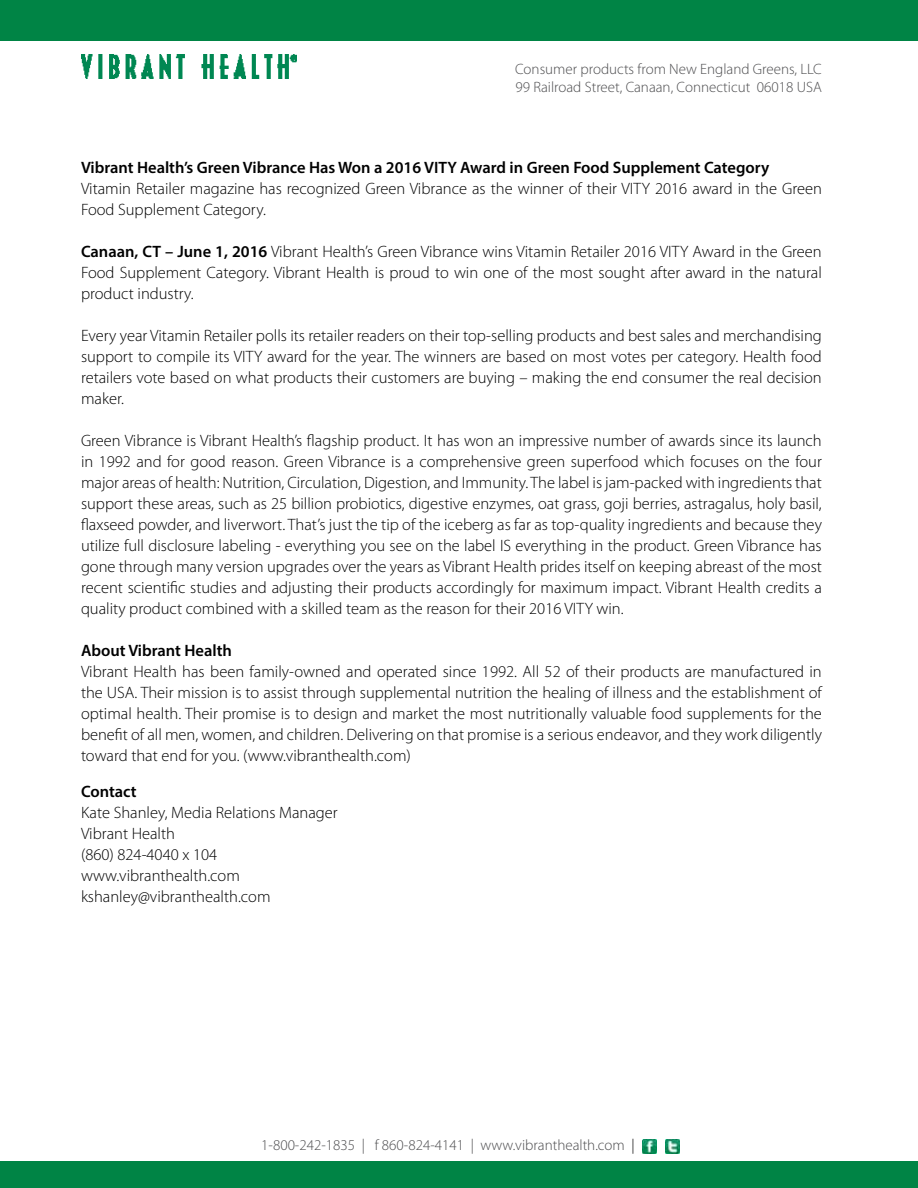
<style>
.page{position:relative;width:918px;height:1188px;background:#fff}
.page>*{position:absolute;margin:0;border:0;box-sizing:border-box;transform-origin:0 0}
.t1{font:300 16.5px/21px "Myriad Pro";color:#000;text-align:justify}
.t2{font:600 16.5px "Myriad Pro";color:#000}
.t3{font:300 15px/18px "Myriad Pro";color:#4d4d4f}
.s1{font-weight:600}
.s2{color:#000}
</style>
<div class="page">
<div style="left:0;top:0;width:918px;height:41px;background:#008445"></div>
<img style="left:81px;top:54px;width:216px;height:25px">
<div style="left:0;top:1161px;width:918px;height:27px;background:#008445"></div>
<img style="left:642px;top:1140px;width:15px;height:14px">
<img style="left:665px;top:1140px;width:15px;height:14px">
<p class="t3" style="left:515px;top:61px;width:308px">Consumer products from New England Greens, LLC<br>99 Railroad Street, Canaan, Connecticut 06018 USA</p>
<p class="t2" style="left:81px;top:157px;width:690px">Vibrant Health’s Green Vibrance Has Won a 2016 VITY Award in Green Food Supplement Category</p>
<p class="t1" style="left:81px;top:178px;width:742px">Vitamin Retailer magazine has recognized Green Vibrance as the winner of their VITY 2016 award in the Green<br>Food Supplement Category.</p>
<p class="t1" style="left:81px;top:241px;width:742px"><span class="s1">Canaan, CT – June 1, 2016</span> Vibrant Health’s Green Vibrance wins Vitamin Retailer 2016 VITY Award in the Green Food Supplement Category. Vibrant Health is proud to win one of the most sought after award in the natural product industry.</p>
<p class="t1" style="left:81px;top:325px;width:742px">Every year Vitamin Retailer polls its retailer readers on their top-selling products and best sales and merchandising support to compile its VITY award for the year. The winners are based on most votes per category. Health food retailers vote based on what products their customers are buying – making the end consumer the real decision maker.</p>
<p class="t1" style="left:81px;top:430px;width:742px">Green Vibrance is Vibrant Health’s flagship product. It has won an impressive number of awards since its launch in 1992 and for good reason. Green Vibrance is a comprehensive green superfood which focuses on the four major areas of health: Nutrition, Circulation, Digestion, and Immunity. The label is jam-packed with ingredients that support these areas, such as 25 billion probiotics, digestive enzymes, oat grass, goji berries, astragalus, holy basil, flaxseed powder, and liverwort. That’s just the tip of the iceberg as far as top-quality ingredients and because they utilize full disclosure labeling - everything you see on the label IS everything in the product. Green Vibrance has gone through many version upgrades over the years as Vibrant Health prides itself on keeping abreast of the most recent scientific studies and adjusting their products accordingly for maximum impact. Vibrant Health credits a quality product combined with a skilled team as the reason for their 2016 VITY win.</p>
<p class="t2" style="left:81px;top:640px;width:152px">About Vibrant Health</p>
<p class="t1" style="left:81px;top:661px;width:742px">Vibrant Health has been family-owned and operated since 1992. All 52 of their products are manufactured in the USA. Their mission is to assist through supplemental nutrition the healing of illness and the establishment of optimal health. Their promise is to design and market the most nutritionally valuable food supplements for the benefit of all men, women, and children. Delivering on that promise is a serious endeavor, and they work diligently toward that end for you. (www.vibranthealth.com)</p>
<p class="t2" style="left:81px;top:781px;width:57px">Contact</p>
<p class="t1" style="left:81px;top:802px;width:258px;text-align:left">Kate Shanley, Media Relations Manager<br>Vibrant Health<br>(860) 824-4040 x 104 www.vibranthealth.com kshanley@vibranthealth.com</p>
<p class="t3" style="left:261px;top:1136px;width:375px">1-800-242-1835 | f 860-824-4141 | www.vibranthealth.com <span class="s2">|</span></p>
</div>
